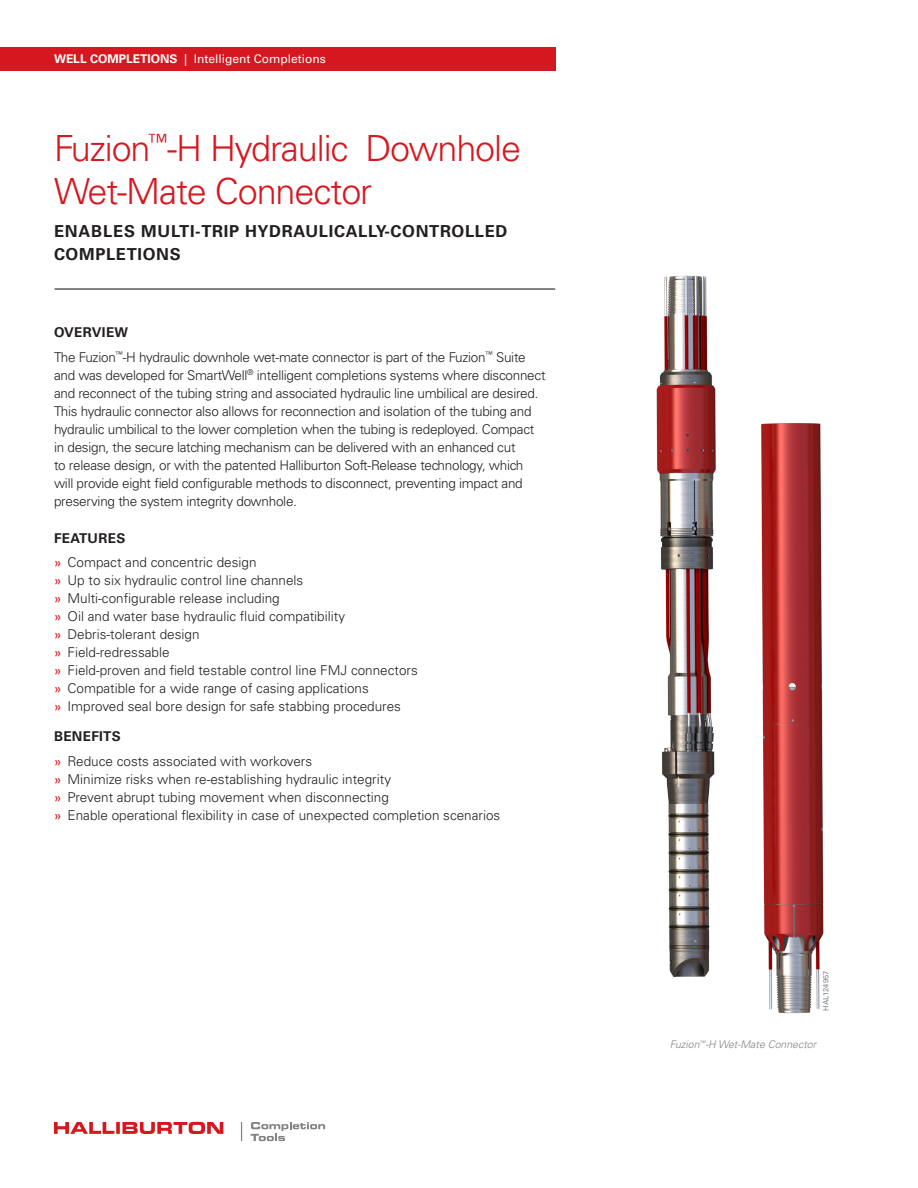
<style>
.page{position:relative;width:918px;height:1188px;background:#fff}
.page>*{position:absolute;margin:0;border:0;box-sizing:border-box;transform-origin:0 0}
.Case_Study_Title___2{font:300 36px/43.5px "Univers LT Std";letter-spacing:-.03em;color:#d7171f}
.Subhead{font:700 16.5px/22.5px "Univers LT Std";letter-spacing:.04em;color:#231f20}
.Body{font:300 13.5px/18px "Univers LT Std";letter-spacing:-.02em;color:#231f20}
.Body-2{font:300 13.5px "Univers LT Std";color:#231f20}
.Body_Subhead{font:700 13.5px "Univers LT Std";letter-spacing:.025em;color:#231f20}
.t1{font:12px "Univers LT Std";color:#fff}
.t2{font:700 12px "Univers LT Std";color:#fff}
.t3{font:italic 300 10.5px "Univers LT Std";color:#808285}
.HAL_Number{font:7.5px "Univers LT Std";color:#808285}
.s1{font-weight:700}
.s2{font-weight:400;color:#d7171f}
</style>
<div class="page">
<hr style="left:55px;top:288px;width:500px;height:2px;background:#231f20">
<img style="left:656px;top:275px;width:60px;height:703px">
<img style="left:761px;top:423px;width:63px;height:591px">
<div style="left:0;top:47px;width:555px;height:23px;background:#d7171f"></div>
<svg style="left:54px;top:1122px;width:169px;height:12px"></svg>
<svg style="left:251px;top:1122px;width:74px;height:19px"></svg>
<svg style="left:241px;top:1122px;width:1px;height:19px"></svg>
<p class="t1" style="left:54px;top:51px;width:313px"><span class="s1">WELL COMPLETIONS</span> | Level 2 Capability (if applicable)</p>
<p class="t1" style="left:184px;top:51px;width:143px">| Intelligent Completions</p>
<p class="t2" style="left:54px;top:51px;width:119px">LEVEL 1 CAPABILITY</p>
<p class="Case_Study_Title___2" style="left:54px;top:126px;width:469px">Fuzion<sup>™</sup>-H Hydraulic Downhole<br>Wet-Mate Connector</p>
<p class="Subhead" style="left:54px;top:220px;width:455px">ENABLES MULTI-TRIP HYDRAULICALLY-CONTROLLED<br>COMPLETIONS</p>
<p class="Body_Subhead" style="left:54px;top:324px;width:76px">OVERVIEW</p>
<p class="Body" style="left:54px;top:348px;width:493px">The Fuzion<sup>™</sup>-H hydraulic downhole wet-mate connector is part of the Fuzion<sup>™</sup> Suite and was developed for SmartWell<sup>®</sup> intelligent completions systems where disconnect and reconnect of the tubing string and associated hydraulic line umbilical are desired.<br>This hydraulic connector also allows for reconnection and isolation of the tubing and hydraulic umbilical to the lower completion when the tubing is redeployed. Compact in design, the secure latching mechanism can be delivered with an enhanced cut<br>to release design, or with the patented Halliburton Soft-Release technology, which will provide eight field configurable methods to disconnect, preventing impact and preserving the system integrity downhole.</p>
<p class="Body_Subhead" style="left:54px;top:530px;width:73px">FEATURES</p>
<p class="Body-2" style="left:54px;top:554px;width:204px"><span class="s2">»</span> Compact and concentric design</p>
<p class="Body-2" style="left:54px;top:572px;width:251px"><span class="s2">»</span> Up to six hydraulic control line channels</p>
<p class="Body-2" style="left:54px;top:590px;width:227px"><span class="s2">»</span> Multi-configurable release including</p>
<p class="Body-2" style="left:54px;top:608px;width:293px"><span class="s2">»</span> Oil and water base hydraulic fluid compatibility</p>
<p class="Body-2" style="left:54px;top:626px;width:147px"><span class="s2">»</span> Debris-tolerant design</p>
<p class="Body-2" style="left:54px;top:644px;width:117px"><span class="s2">»</span> Field-redressable</p>
<p class="Body-2" style="left:54px;top:662px;width:365px"><span class="s2">»</span> Field-proven and field testable control line FMJ connectors</p>
<p class="Body-2" style="left:54px;top:680px;width:316px"><span class="s2">»</span> Compatible for a wide range of casing applications</p>
<p class="Body-2" style="left:54px;top:698px;width:349px"><span class="s2">»</span> Improved seal bore design for safe stabbing procedures</p>
<p class="Body_Subhead" style="left:54px;top:729px;width:68px">BENEFITS</p>
<p class="Body-2" style="left:54px;top:753px;width:260px"><span class="s2">»</span> Reduce costs associated with workovers</p>
<p class="Body-2" style="left:54px;top:771px;width:339px"><span class="s2">»</span> Minimize risks when re-establishing hydraulic integrity</p>
<p class="Body-2" style="left:54px;top:789px;width:336px"><span class="s2">»</span> Prevent abrupt tubing movement when disconnecting</p>
<p class="Body-2" style="left:54px;top:807px;width:448px"><span class="s2">»</span> Enable operational flexibility in case of unexpected completion scenarios</p>
<p class="HAL_Number" style="left:821px;top:1011px;width:41px;rotate:-90deg">HAL124957</p>
<p class="t3" style="left:670px;top:1038px;width:148px">Fuzion<sup>™</sup>-H Wet-Mate Connector</p>
</div>
